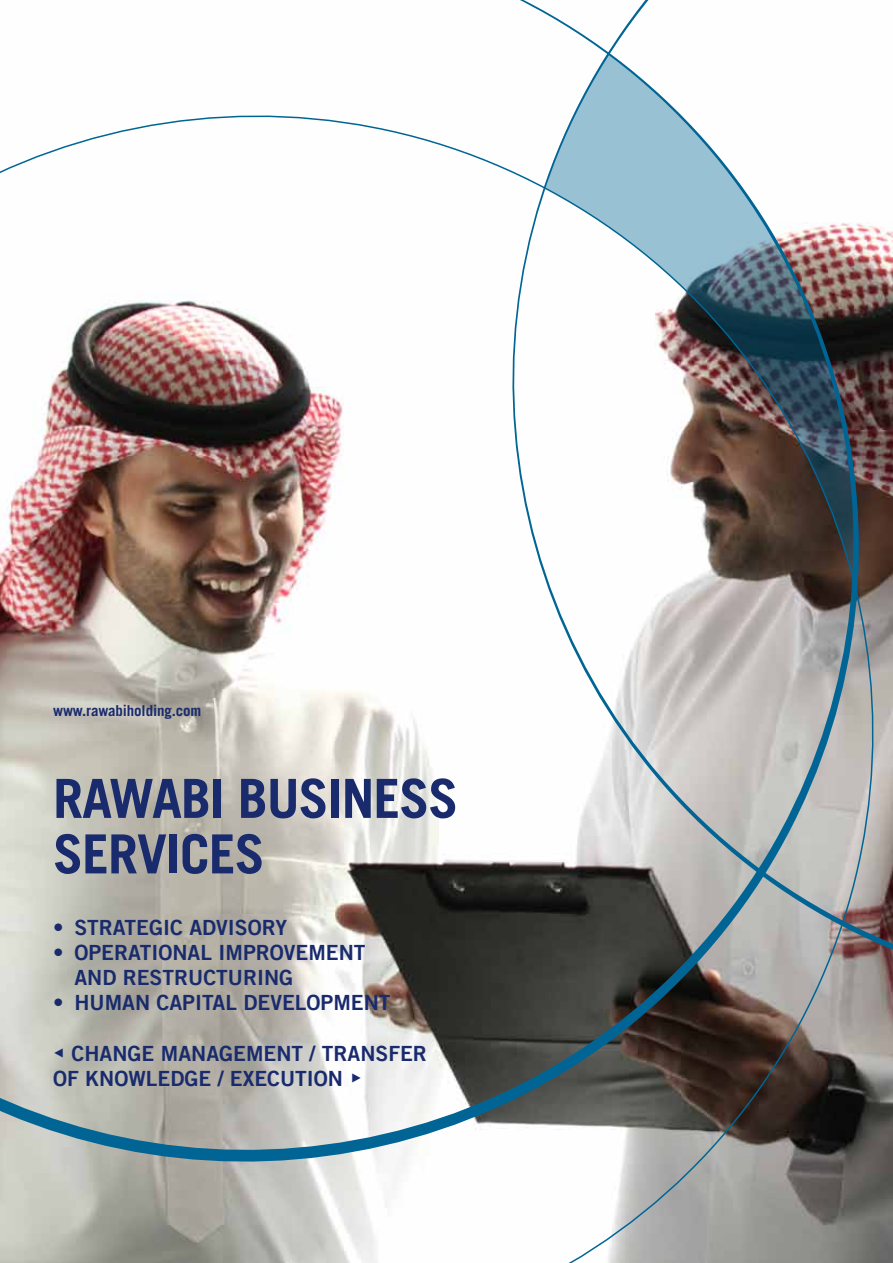
<style>
.page{position:relative;width:893px;height:1263px;background:#fff}
.page>*{position:absolute;margin:0;border:0;box-sizing:border-box;transform-origin:0 0}
.t1{font:700 54px/55.5px "Trade Gothic LT Com";letter-spacing:-.02em;color:#192b6c}
.t2{font:21px/25.2px "Trade Gothic LT Com Bd 2";color:#192b6c}
.t3{font:700 15px "Trade Gothic LT Com";letter-spacing:-.01em;color:#192b6c}
.s1{font-family:"Arial Unicode MS"}
</style>
<div class="page">
<img style="left:0;top:29px;width:893px;height:1234px">
<p class="t3" style="left:53px;top:702px;width:150px">WWW.RAWABIHOLDING.COM</p>
<h1 class="t1" style="left:53px;top:770px;width:407px">RAWABI BUSINESS<br>SERVICES</h1>
<p class="t2" style="left:53px;top:914px;width:235px">• STRATEGIC ADVISORY</p>
<p class="t2" style="left:74px;top:939px;width:293px;text-indent:-21px">• OPERATIONAL I MPROVEMENT<br>AND RESTRUCTURING</p>
<p class="t2" style="left:53px;top:990px;width:339px">• HUMAN CAPITAL DEVELOPMENT</p>
<p class="t2" style="left:53px;top:1040px;width:375px"><span class="s1">◀</span> CHANGE MANAGEMENT / TRANSFER<br>OF KNOWLEDGE / EXECUTION <span class="s1">▶</span></p>
</div>
